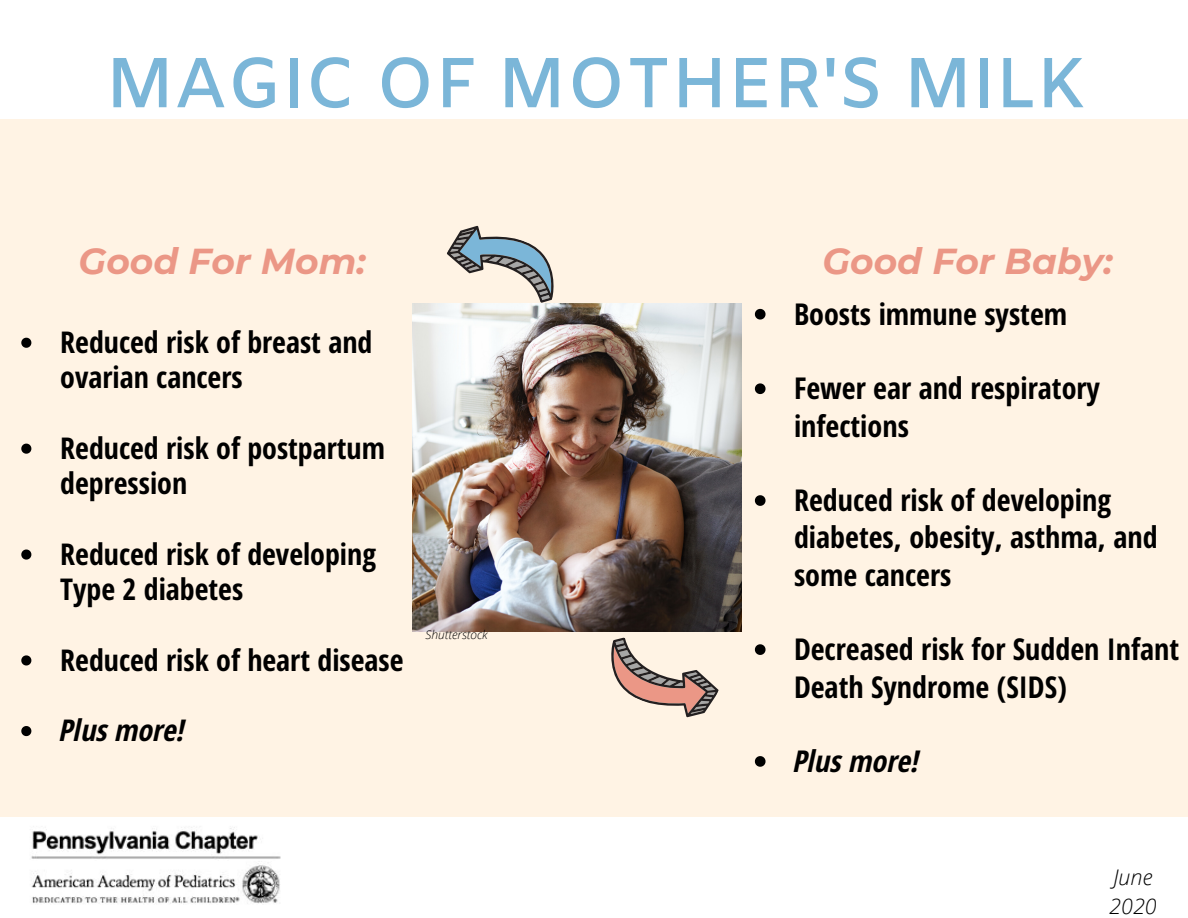
<style>
.page{position:relative;width:1188px;height:918px;background:#fff}
.page>*{position:absolute;margin:0;border:0;box-sizing:border-box;transform-origin:0 0}
.t1{font:600 70.8px "Amiko";color:#7bb6d8}
.t2{font:italic 700 36px "Montserrat";color:#eb9786}
.t3{font:700 30px/37.2px "Open Sans Hebrew Condensed";color:#000}
.t4{font:italic 700 30px "Open Sans Hebrew Condensed";color:#000}
.t5{font:italic 300 21.6px/28.2px "Open Sans";color:#000}
.t6{font:italic 300 12px "Open Sans";color:#000}
</style>
<div class="page">
<div style="left:0;top:119px;width:1188px;height:799px;background:#fff3e4"></div>
<svg style="left:447px;top:225px;width:107px;height:78px"></svg>
<svg style="left:611px;top:637px;width:108px;height:81px"></svg>
<img style="left:413px;top:303px;width:328px;height:329px">
<div style="left:0;top:817px;width:1188px;height:101px;background:#fff"></div>
<img style="left:31px;top:827px;width:250px;height:77px">
<svg style="left:21px;top:338px;width:10px;height:10px"></svg>
<svg style="left:21px;top:444px;width:10px;height:10px"></svg>
<svg style="left:21px;top:550px;width:10px;height:10px"></svg>
<svg style="left:21px;top:655px;width:10px;height:11px"></svg>
<svg style="left:21px;top:726px;width:10px;height:10px"></svg>
<svg style="left:755px;top:309px;width:11px;height:11px"></svg>
<svg style="left:755px;top:383px;width:11px;height:11px"></svg>
<svg style="left:755px;top:495px;width:11px;height:11px"></svg>
<svg style="left:755px;top:644px;width:11px;height:11px"></svg>
<svg style="left:755px;top:756px;width:11px;height:11px"></svg>
<h1 class="t1" style="left:105px;top:42px;width:982px">MAGIC OF MOTHER'S MILK</h1>
<p class="t2" style="left:79px;top:239px;width:289px">Good For Mom:</p>
<p class="t2" style="left:822px;top:239px;width:292px">Good For Baby:</p>
<p class="t3" style="left:60px;top:323px;width:314px;line-height:35.4px">Reduced risk of breast and ovarian cancers</p>
<p class="t3" style="left:60px;top:429px;width:326px;line-height:35.4px">Reduced risk of postpartum depression</p>
<p class="t3" style="left:60px;top:535px;width:317px;line-height:35.4px">Reduced risk of developing<br>Type 2 diabetes</p>
<p class="t3" style="left:60px;top:640px;width:345px">Reduced risk of heart disease</p>
<p class="t4" style="left:60px;top:709px;width:127px">Plus more!</p>
<p class="t6" style="left:425px;top:627px;width:64px">Shutterstock</p>
<p class="t3" style="left:794px;top:295px;width:275px">Boosts immune system</p>
<p class="t3" style="left:794px;top:369px;width:308px">Fewer ear and respiratory infections</p>
<p class="t3" style="left:794px;top:481px;width:365px">Reduced risk of developing diabetes, obesity, asthma, and some cancers</p>
<p class="t3" style="left:794px;top:630px;width:387px">Decreased risk for Sudden Infant<br>Death Syndrome (SIDS)</p>
<p class="t4" style="left:794px;top:740px;width:127px">Plus more!</p>
<p class="t5" style="left:1109px;top:863px;width:49px">June<br>2020</p>
</div>
